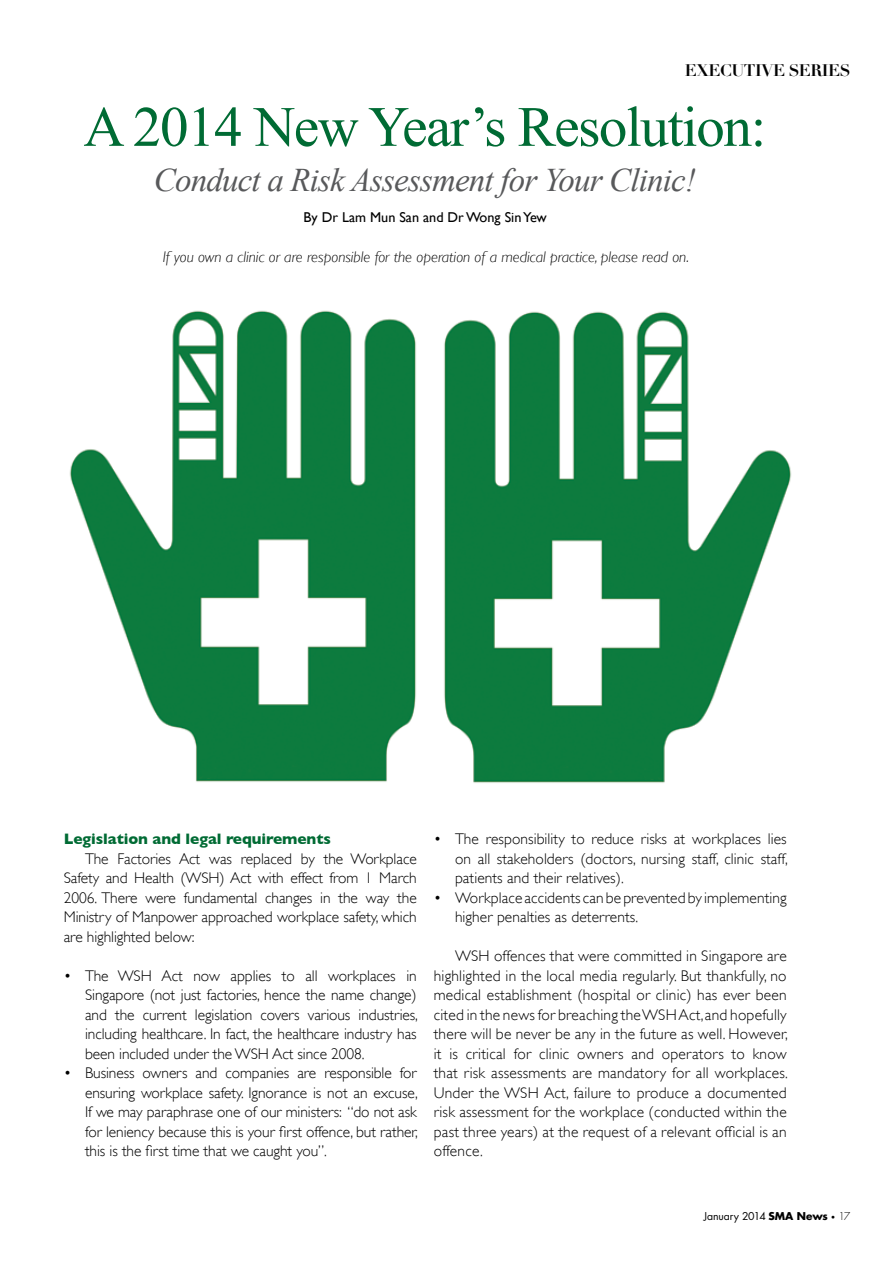
<style>
.page{position:relative;width:893px;height:1263px;background:#fff}
.page>*{position:absolute;margin:0;border:0;box-sizing:border-box;transform-origin:0 0}
.t1{font:57px "Times New Roman";letter-spacing:-.025em;color:#006b34}
.t2{font:italic 33px "Times New Roman";letter-spacing:-.025em;color:#58595b}
.t3{font:700 16.5px "Didot LH";letter-spacing:-.025em;color:#000}
.t4{font:300 15.45px/19.5px "Gill Sans";letter-spacing:.005em;color:#000;text-align:justify}
.t5{font:italic 300 15.45px "Gill Sans";color:#000}
.t6{font:700 15.45px "Gill Sans";letter-spacing:-.005em;color:#006b34}
.t7{font:14.25px "Gill Sans";color:#000}
.t8{font:10.5px "Futura";letter-spacing:-.005em;color:#000}
.s1{font-weight:700}
.s2{font-weight:300;font-size:7.5px}
.s3{font-weight:300}
</style>
<div class="page">
<img style="left:69px;top:310px;width:347px;height:472px">
<img style="left:444px;top:311px;width:348px;height:472px">
<p class="t3" style="left:685px;top:60px;width:167px">EXECUTIVE SERIES</p>
<h1 class="t1" style="left:84px;top:94px;width:684px">A 2014 New Year’s Resolution:</h1>
<h2 class="t2" style="left:154px;top:161px;width:543px">Conduct a Risk Assessment for Your Clinic!</h2>
<p class="t7" style="left:304px;top:209px;width:245px">By Dr Lam Mun San and Dr Wong Sin Yew</p>
<p class="t5" style="left:163px;top:248px;width:528px">If you own a clinic or are responsible for the operation of a medical practice, please read on.</p>
<p class="t6" style="left:64px;top:830px;width:269px">Legislation and legal requirements</p>
<p class="t4" style="left:64px;top:849px;width:354px;text-indent:21px">The Factories Act was replaced by the Workplace Safety and Health (WSH) Act with effect from 1 March 2006. There were fundamental changes in the way the Ministry of Manpower approached workplace safety, which are highlighted below:</p>
<p class="t4" style="left:85px;top:966px;width:334px;text-indent:-21px">• The WSH Act now applies to all workplaces in Singapore (not just factories, hence the name change) and the current legislation covers various industries, including healthcare. In fact, the healthcare industry has been included under the WSH Act since 2008.</p>
<p class="t4" style="left:85px;top:1063px;width:334px;text-indent:-21px">• Business owners and companies are responsible for ensuring workplace safety. Ignorance is not an excuse, If we may paraphrase one of our ministers: “do not ask for leniency because this is your first offence, but rather, this is the first time that we caught you”.</p>
<p class="t4" style="left:455px;top:829px;width:334px;text-indent:-21px">• The responsibility to reduce risks at workplaces lies on all stakeholders (doctors, nursing staff, clinic staff, patients and their relatives).</p>
<p class="t4" style="left:455px;top:888px;width:333px;text-indent:-21px">• Workplace accidents can be prevented by implementing higher penalties as deterrents.</p>
<p class="t4" style="left:434px;top:946px;width:356px;text-indent:21px">WSH offences that were committed in Singapore are highlighted in the local media regularly. But thankfully, no medical establishment (hospital or clinic) has ever been cited in the news for breaching the WSH Act, and hopefully there will be never be any in the future as well. However, it is critical for clinic owners and operators to know that risk assessments are mandatory for all workplaces.<br>Under the WSH Act, failure to produce a documented risk assessment for the workplace (conducted within the past three years) at the request of a relevant official is an offence.</p>
<p class="t8" style="left:704px;top:1209px;width:148px">January 2014 <span class="s1">SMA News</span> <span class="s2">•</span> <span class="s3">17</span></p>
</div>
